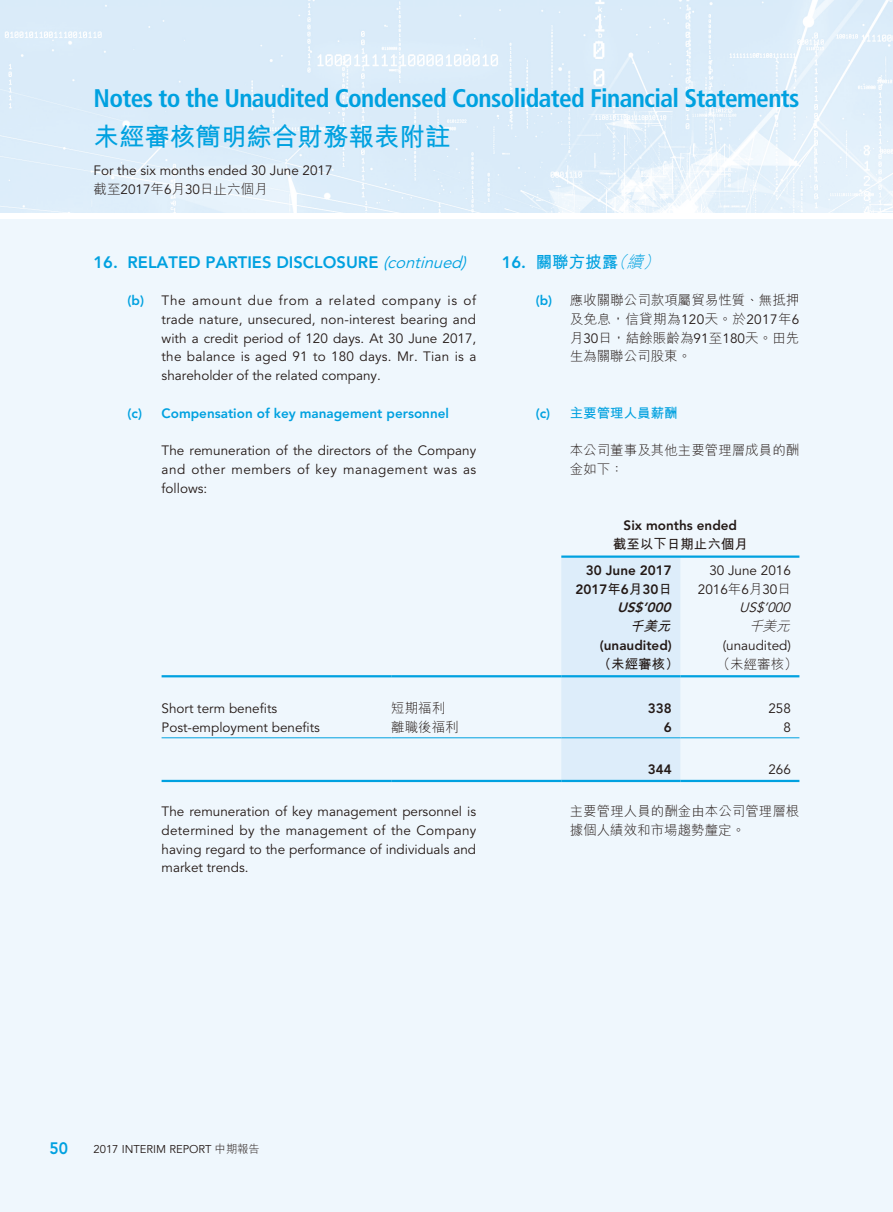
<style>
.page{position:relative;width:893px;height:1212px;background:#fff}
.page>*{position:absolute;margin:0;border:0;box-sizing:border-box;transform-origin:0 0}
.t1{font:700 condensed 25.5px "Frutiger LT Std";letter-spacing:-.025em;color:#00a1e0}
.t2{font:700 25.5px "M Hei HK";color:#00a1e0}
.t3{font:800 16.5px "Avenir LT Std";color:#00a1e0}
.t4{font:700 16.5px "M Hei HK";color:#00a1e0}
.t5{font:800 16.5px "Avenir LT Std";color:#00a1e0;scale:.95 1}
.t6{font:13.5px/18.8px "Avenir LT Std";color:#231916;text-align:justify}
.t7{font:300 13.5px/18.8px "M Hei HK";color:#231916}
.t8{font:800 13.5px "Avenir LT Std";color:#231916}
.t9{font:800 13.5px "Avenir LT Std";color:#00a1e0}
.t10{font:700 13.5px "M Hei HK";color:#231916}
.t11{font:700 13.5px "M Hei HK";color:#00a1e0}
.t12{font:italic 800 13.5px "Avenir LT Std";color:#231916}
.t13{font:italic 13.5px "Avenir LT Std";color:#231916}
.t14{font:italic 700 13.5px "M Hei HK";color:#231916}
.t15{font:italic 300 13.5px "M Hei HK";color:#231916}
.t16{font:11.25px "Avenir LT Std";color:#231916}
.s1{font-family:"Avenir LT Std";font-weight:400}
.s2{font-weight:400;font-style:italic}
.s3{font-weight:800;color:#00a1e0}
.s4{font-family:"Avenir LT Std";font-weight:800}
.s5{font-weight:300;font-style:italic}
.s6{font-family:"Avenir LT Std";font-weight:800;color:#00a1e0}
.s7{font-family:"M Hei HK";font-weight:700}
.s8{font-family:"M Hei HK";font-weight:300}
</style>
<div class="page">
<div style="left:0;top:219px;width:893px;height:993px;background:#eff7fd"></div>
<img style="left:0;top:0;width:893px;height:213px">
<div style="left:561px;top:558px;width:119px;height:222px;background:#ddedfa"></div>
<hr style="left:561px;top:555px;width:238px;height:3px;background:#00a1e0">
<hr style="left:162px;top:675px;width:229px;height:2px;background:#00a1e0">
<hr style="left:391px;top:675px;width:170px;height:2px;background:#00a1e0">
<hr style="left:561px;top:675px;width:119px;height:2px;background:#00a1e0">
<hr style="left:680px;top:675px;width:119px;height:2px;background:#00a1e0">
<hr style="left:162px;top:737px;width:229px;height:1px;background:#00a1e0">
<hr style="left:391px;top:737px;width:170px;height:1px;background:#00a1e0">
<hr style="left:561px;top:737px;width:119px;height:1px;background:#00a1e0">
<hr style="left:680px;top:737px;width:119px;height:1px;background:#00a1e0">
<hr style="left:162px;top:780px;width:229px;height:2px;background:#00a1e0">
<hr style="left:391px;top:780px;width:170px;height:2px;background:#00a1e0">
<hr style="left:561px;top:780px;width:119px;height:2px;background:#00a1e0">
<hr style="left:680px;top:780px;width:119px;height:2px;background:#00a1e0">
<h1 class="t1" style="left:94px;top:83px;width:707px">Notes to the Unaudited Condensed Consolidated Financial Statements</h1>
<h1 class="t2" style="left:94px;top:118px;width:359px">未經審核簡明綜合財務報表附註</h1>
<p class="t6" style="left:94px;top:161px;width:241px">For the six months ended 30 June 2017</p>
<p class="t7" style="left:94px;top:180px;width:176px">截至<span class="s1">2017</span>年<span class="s1">6</span>月<span class="s1">30</span>日止六個月</p>
<p class="t3" style="left:94px;top:252px;width:379px">16. RELATED PARTIES DISCLOSURE <span class="s2">(continued)</span></p>
<p class="t6" style="left:162px;top:291px;width:316px;text-indent:-34px"><span class="s3">(b)</span> The amount due from a related company is of trade nature, unsecured, non-interest bearing and with a credit period of 120 days. At 30 June 2017, the balance is aged 91 to 180 days. Mr. Tian is a shareholder of the related company.</p>
<p class="t9" style="left:128px;top:405px;width:323px">(c) Compensation of key management personnel</p>
<p class="t6" style="left:162px;top:441px;width:316px">The remuneration of the directors of the Company and other members of key management was as follows:</p>
<p class="t4" style="left:502px;top:250px;width:163px"><span class="s4">16.</span> 關聯方披露<span class="s5">（續）</span></p>
<p class="t7" style="left:570px;top:291px;width:231px;text-align:justify;text-indent:-34px"><span class="s6">(b)</span> 應收關聯公司款項屬貿易性質、無抵押及免息，信貸期為<span class="s1">120</span>天。於<span class="s1">2017</span>年<span class="s1">6</span>月<span class="s1">30</span>日，結餘賬齡為<span class="s1">91</span>至<span class="s1">180</span>天。田先生為關聯公司股東。</p>
<p class="t11" style="left:536px;top:403px;width:144px"><span class="s4">(c)</span> 主要管理人員薪酬</p>
<p class="t7" style="left:570px;top:441px;width:231px">本公司董事及其他主要管理層成員的酬金如下：</p>
<p class="t8" style="left:624px;top:517px;width:115px">Six months ended</p>
<p class="t10" style="left:613px;top:534px;width:136px">截至以下日期止六個月</p>
<p class="t8" style="left:586px;top:562px;width:87px">30 June 2017</p>
<p class="t6" style="left:709px;top:561px;width:83px">30 June 2016</p>
<p class="t8" style="left:575px;top:581px;width:98px">2017<span class="s7">年</span>6<span class="s7">月</span>30<span class="s7">日</span></p>
<p class="t6" style="left:698px;top:580px;width:95px">2016<span class="s8">年</span>6<span class="s8">月</span>30<span class="s8">日</span></p>
<p class="t12" style="left:617px;top:600px;width:59px">US$’000</p>
<p class="t13" style="left:739px;top:600px;width:56px">US$’000</p>
<p class="t14" style="left:630px;top:616px;width:47px">千美元</p>
<p class="t15" style="left:749px;top:619px;width:46px">千美元</p>
<p class="t8" style="left:600px;top:637px;width:74px">(unaudited)</p>
<p class="t6" style="left:723px;top:636px;width:70px">(unaudited)</p>
<p class="t10" style="left:598px;top:654px;width:83px">（未經審核）</p>
<p class="t7" style="left:717px;top:654px;width:82px">（未經審核）</p>
<p class="t6" style="left:162px;top:699px;width:117px">Short term benefits</p>
<p class="t7" style="left:391px;top:699px;width:55px">短期福利</p>
<p class="t8" style="left:648px;top:700px;width:25px">338</p>
<p class="t6" style="left:768px;top:699px;width:24px">258</p>
<p class="t6" style="left:162px;top:718px;width:160px">Post-employment benefits</p>
<p class="t7" style="left:391px;top:717px;width:69px">離職後福利</p>
<p class="t8" style="left:664px;top:719px;width:9px">6</p>
<p class="t6" style="left:783px;top:718px;width:9px">8</p>
<p class="t8" style="left:648px;top:761px;width:25px">344</p>
<p class="t6" style="left:768px;top:760px;width:24px">266</p>
<p class="t6" style="left:162px;top:802px;width:316px">The remuneration of key management personnel is determined by the management of the Company having regard to the performance of individuals and market trends.</p>
<p class="t7" style="left:570px;top:801px;width:231px">主要管理人員的酬金由本公司管理層根據個人績效和市場趨勢釐定。</p>
<p class="t5" style="left:49px;top:1139px;width:21px">50</p>
<p class="t16" style="left:94px;top:1142px;width:168px">2017 INTERIM REPORT <span class="s8">中期報告</span></p>
</div>
